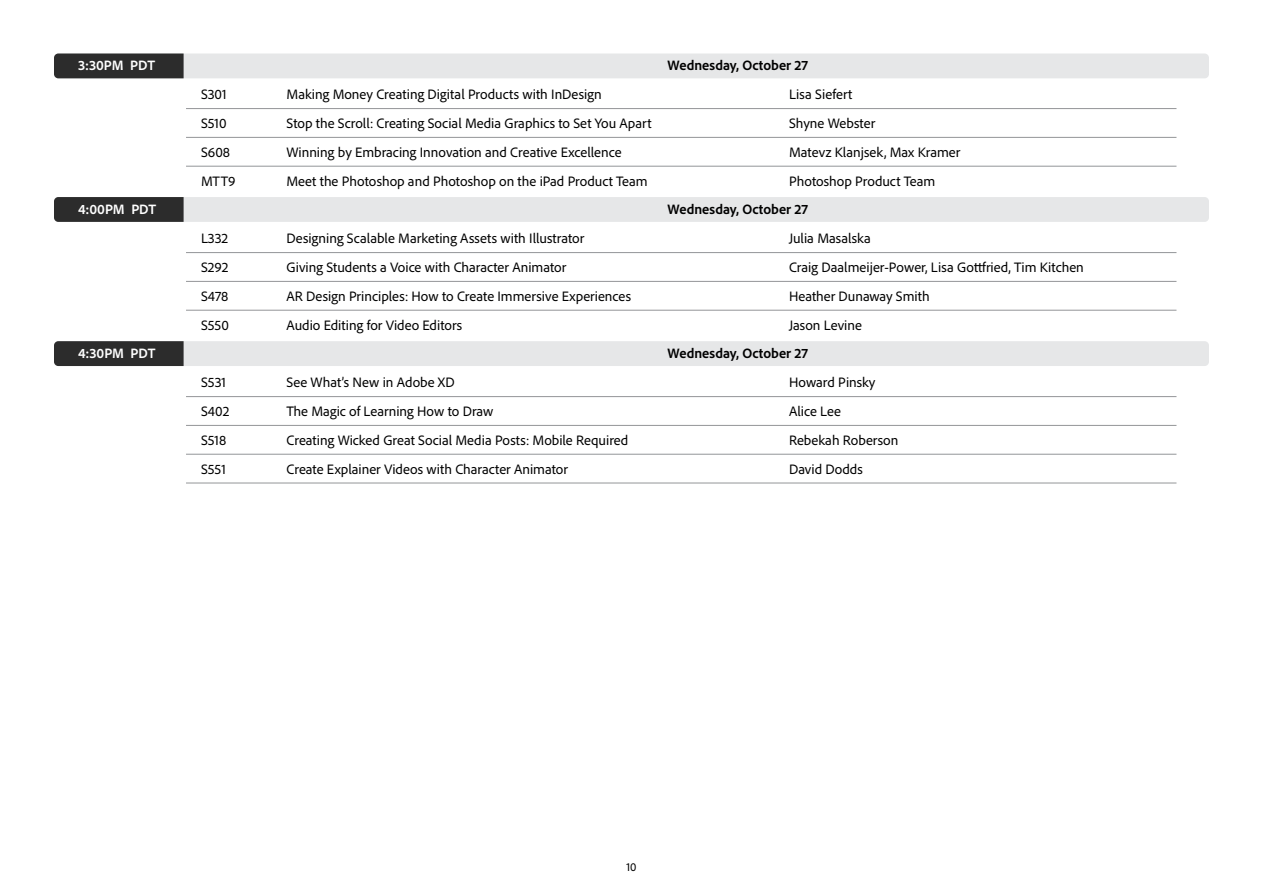
<style>
.page{position:relative;width:1263px;height:893px;background:#fff}
.page>*{position:absolute;margin:0;border:0;box-sizing:border-box;transform-origin:0 0}
.Content_-_rule_below{font:14.25px "Adobe Clean";color:#000}
.Sessions_times___dat{font:700 14.25px "Adobe Clean";letter-spacing:.005em;color:#000}
.Content_-_no_rule{font:14.25px "Adobe Clean";color:#000}
.Sessions_times___dat-2{font:700 14.25px "Adobe Clean";letter-spacing:-.01em;color:#fff}
.t1{font:12px "Adobe Clean";color:#000}
</style>
<div class="page">
<div style="left:54px;top:54px;width:1155px;height:24px;background:#e6e7e8;border-radius:4px"></div>
<div style="left:54px;top:197px;width:1155px;height:25px;background:#e6e7e8;border-radius:4px"></div>
<div style="left:54px;top:341px;width:1155px;height:25px;background:#e6e7e8;border-radius:4px"></div>
<div style="left:54px;top:54px;width:130px;height:24px;background:#2c2c2c"></div>
<svg style="left:54px;top:197px;width:130px;height:25px;background:#2e2e2e"></svg>
<div style="left:54px;top:341px;width:130px;height:25px;background:#2c2c2c"></div>
<hr style="left:186px;top:108px;width:990px;height:1px;background:#939598">
<hr style="left:186px;top:137px;width:990px;height:1px;background:#939598">
<hr style="left:186px;top:166px;width:990px;height:1px;background:#939598">
<hr style="left:186px;top:252px;width:990px;height:1px;background:#939598">
<hr style="left:186px;top:281px;width:990px;height:1px;background:#939598">
<hr style="left:186px;top:310px;width:990px;height:1px;background:#939598">
<hr style="left:186px;top:396px;width:990px;height:1px;background:#939598">
<hr style="left:186px;top:425px;width:990px;height:1px;background:#939598">
<hr style="left:186px;top:454px;width:990px;height:1px;background:#939598">
<hr style="left:186px;top:483px;width:990px;height:1px;background:#939598">
<h2 class="Sessions_times___dat-2" style="left:78px;top:56px;width:79px">3:30PM PDT</h2>
<h2 class="Sessions_times___dat" style="left:668px;top:56px;width:142px">Wednesday, October 27</h2>
<p class="Content_-_rule_below" style="left:201px;top:85px;width:27px">S301</p>
<p class="Content_-_rule_below" style="left:287px;top:85px;width:317px">Making Money Creating Digital Products with InDesign</p>
<p class="Content_-_rule_below" style="left:789px;top:85px;width:65px">Lisa Siefert</p>
<p class="Content_-_rule_below" style="left:201px;top:114px;width:27px">S510</p>
<p class="Content_-_rule_below" style="left:287px;top:114px;width:367px">Stop the Scroll: Creating Social Media Graphics to Set You Apart</p>
<p class="Content_-_rule_below" style="left:789px;top:114px;width:88px">Shyne Webster</p>
<p class="Content_-_rule_below" style="left:201px;top:143px;width:31px">S608</p>
<p class="Content_-_rule_below" style="left:287px;top:143px;width:337px">Winning by Embracing Innovation and Creative Excellence</p>
<p class="Content_-_rule_below" style="left:789px;top:143px;width:173px">Matevz Klanjsek, Max Kramer</p>
<p class="Content_-_rule_below" style="left:201px;top:172px;width:36px">MTT9</p>
<p class="Content_-_rule_below" style="left:287px;top:172px;width:363px">Meet the Photoshop and Photoshop on the iPad Product Team</p>
<p class="Content_-_rule_below" style="left:789px;top:172px;width:148px">Photoshop Product Team</p>
<h2 class="Sessions_times___dat-2" style="left:78px;top:200px;width:80px">4:00PM PDT</h2>
<h2 class="Sessions_times___dat" style="left:668px;top:200px;width:142px">Wednesday, October 27</h2>
<p class="Content_-_rule_below" style="left:201px;top:229px;width:29px">L332</p>
<p class="Content_-_rule_below" style="left:287px;top:229px;width:299px">Designing Scalable Marketing Assets with Illustrator</p>
<p class="Content_-_rule_below" style="left:789px;top:229px;width:83px">Julia Masalska</p>
<p class="Content_-_rule_below" style="left:201px;top:258px;width:29px">S292</p>
<p class="Content_-_rule_below" style="left:287px;top:258px;width:281px">Giving Students a Voice with Character Animator</p>
<p class="Content_-_rule_below" style="left:789px;top:258px;width:296px">Craig Daalmeijer-Power, Lisa Gottfried, Tim Kitchen</p>
<p class="Content_-_rule_below" style="left:201px;top:287px;width:29px">S478</p>
<p class="Content_-_rule_below" style="left:287px;top:287px;width:346px">AR Design Principles: How to Create Immersive Experiences</p>
<p class="Content_-_rule_below" style="left:789px;top:287px;width:142px">Heather Dunaway Smith</p>
<p class="Content_-_no_rule" style="left:201px;top:316px;width:29px">S550</p>
<p class="Content_-_no_rule" style="left:287px;top:316px;width:177px">Audio Editing for Video Editors</p>
<p class="Content_-_no_rule" style="left:789px;top:316px;width:74px">Jason Levine</p>
<h2 class="Sessions_times___dat-2" style="left:78px;top:344px;width:79px">4:30PM PDT</h2>
<h2 class="Sessions_times___dat" style="left:668px;top:344px;width:142px">Wednesday, October 27</h2>
<p class="Content_-_rule_below" style="left:201px;top:373px;width:26px">S531</p>
<p class="Content_-_rule_below" style="left:287px;top:373px;width:170px">See What’s New in Adobe XD</p>
<p class="Content_-_rule_below" style="left:789px;top:373px;width:88px">Howard Pinsky</p>
<p class="Content_-_rule_below" style="left:201px;top:402px;width:30px">S402</p>
<p class="Content_-_rule_below" style="left:287px;top:402px;width:208px">The Magic of Learning How to Draw</p>
<p class="Content_-_rule_below" style="left:789px;top:402px;width:53px">Alice Lee</p>
<p class="Content_-_rule_below" style="left:201px;top:431px;width:27px">S518</p>
<p class="Content_-_rule_below" style="left:287px;top:431px;width:343px">Creating Wicked Great Social Media Posts: Mobile Required</p>
<p class="Content_-_rule_below" style="left:789px;top:431px;width:111px">Rebekah Roberson</p>
<p class="Content_-_rule_below" style="left:201px;top:460px;width:26px">S551</p>
<p class="Content_-_rule_below" style="left:287px;top:460px;width:283px">Create Explainer Videos with Character Animator</p>
<p class="Content_-_rule_below" style="left:789px;top:460px;width:75px">David Dodds</p>
<p class="t1" style="left:626px;top:859px;width:12px">10</p>
</div>
